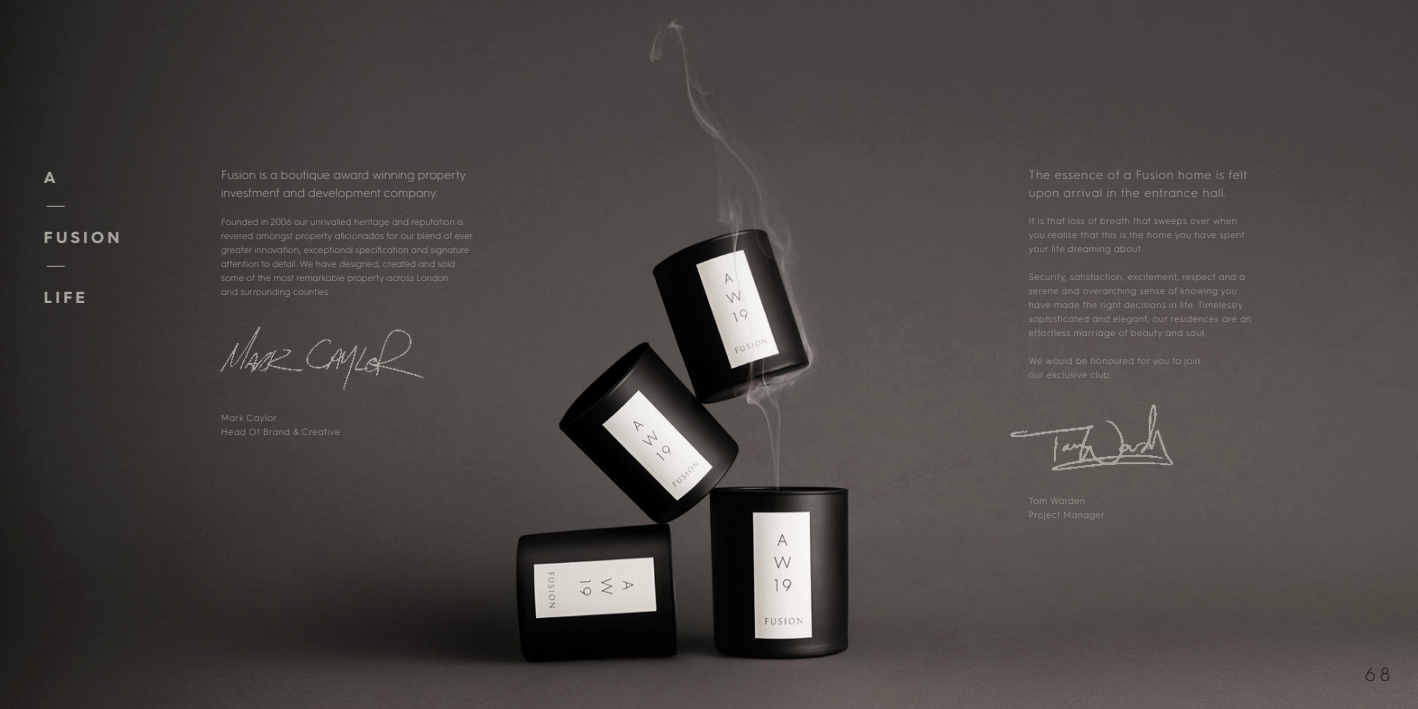
<style>
.page{position:relative;width:1418px;height:709px;background:#fff}
.page>*{position:absolute;margin:0;border:0;box-sizing:border-box;transform-origin:0 0}
.t1{font:100 48px "Hurme Geometric Sans 1";color:#a8a79e}
.t2{font:300 19.1px "Hurme Geometric Sans 3";color:#271e16}
.t3{font:700 16px "Hurme Geometric Sans 3";letter-spacing:.2em;color:#a8a79e}
.t4{font:300 12px/18px "Hurme Geometric Sans 3";color:#a8a79e}
.t5{font:300 12px/18px "Hurme Geometric Sans 3";letter-spacing:.05em;color:#a8a79e}
.t6{font:300 9px/14px "Hurme Geometric Sans 3";letter-spacing:.035em;color:#a8a79e}
.t7{font:300 9px/14px "Hurme Geometric Sans 3";letter-spacing:.01em;color:#a8a79e}
</style>
<div class="page">
<img style="left:0;top:0;width:1417px;height:709px">
<img style="left:1008px;top:402px;width:165px;height:72px">
<img style="left:215px;top:327px;width:209px;height:66px">
<h3 class="t3" style="left:44px;top:166px;width:13px">A</h3>
<h1 class="t1" style="left:44px;top:175px;width:25px">–</h1>
<h3 class="t3" style="left:44px;top:226px;width:77px">FUSION</h3>
<h1 class="t1" style="left:44px;top:235px;width:25px">–</h1>
<h3 class="t3" style="left:44px;top:286px;width:43px">LIFE</h3>
<h3 class="t4" style="left:221px;top:165px;width:246px">Fusion is a boutique award winning property investment and development company.</h3>
<p class="t7" style="left:221px;top:214px;width:253px">Founded in 2006 our unrivalled heritage and reputation is revered amongst property aficionados for our blend of ever greater innovation, exceptional specification and signature attention to detail. We have designed, created and sold some of the most remarkable property across London<br>and surrounding counties.</p>
<p class="t6" style="left:221px;top:410px;width:120px">Mark Caylor<br>Head Of Brand &amp; Creative</p>
<h3 class="t5" style="left:1028px;top:165px;width:220px">The essence of a Fusion home is felt upon arrival in the entrance hall.</h3>
<p class="t6" style="left:1028px;top:214px;width:217px">It is that loss of breath that sweeps over when you realise that this is the home you have spent your life dreaming about.</p>
<p class="t6" style="left:1028px;top:270px;width:224px">Security, satisfaction, excitement, respect and a serene and overarching sense of knowing you have made the right decisions in life. Timelessly sophisticated and elegant, our residences are an effortless marriage of beauty and soul.</p>
<p class="t6" style="left:1028px;top:354px;width:173px">We would be honoured for you to join our exclusive club.</p>
<p class="t6" style="left:1028px;top:494px;width:77px">Tom Warden<br>Project Manager</p>
<h2 class="t2" style="left:1364px;top:661px;width:27px">68</h2>
</div>
